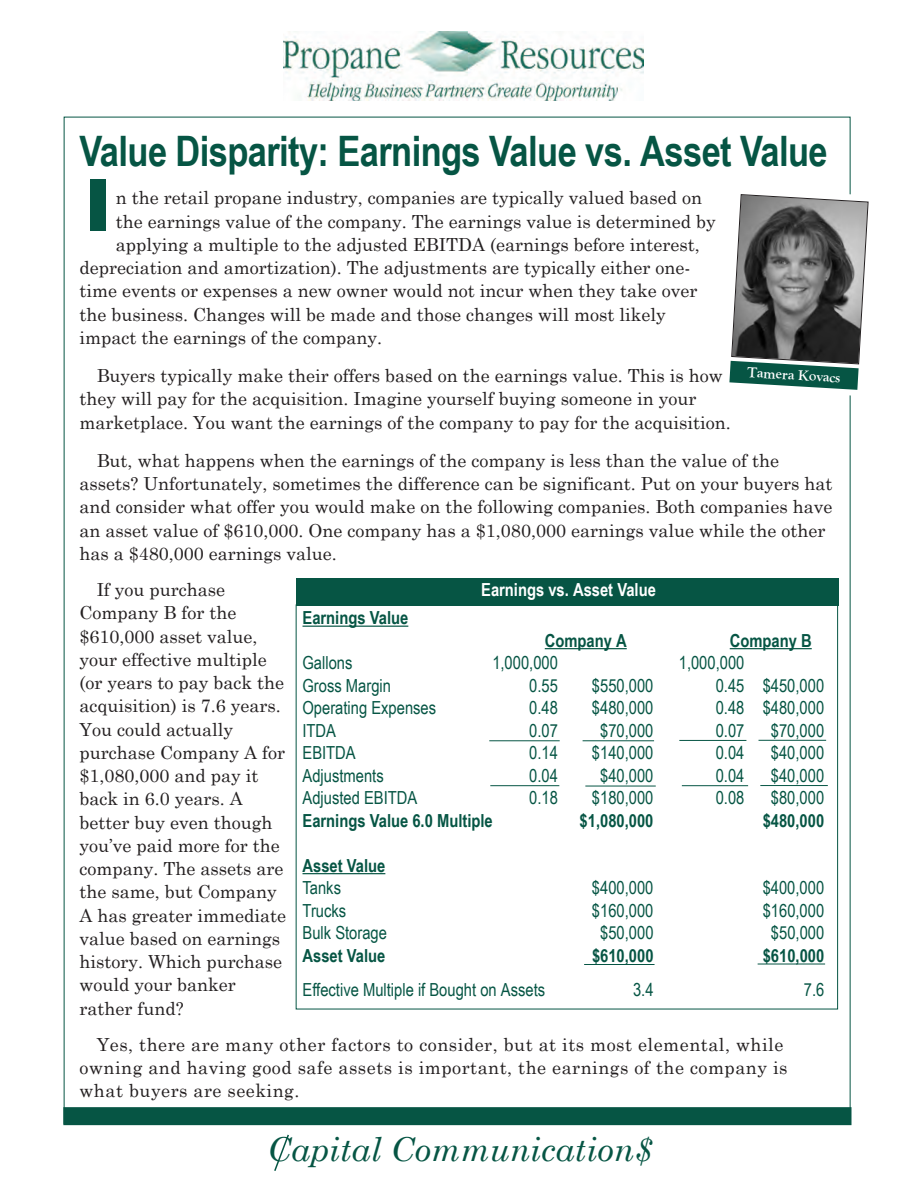
<style>
.page{position:relative;width:918px;height:1188px;background:#fff}
.page>*{position:absolute;margin:0;border:0;box-sizing:border-box;transform-origin:0 0}
.t1{font:900 72px "Arial";color:#065544}
.t2{font:700 42px "Arial Narrow";letter-spacing:-.015em;color:#065544}
.t3{font:italic 33px "Century Schoolbook";color:#065544}
.t4{font:18px/23.2px "Century Schoolbook";color:#231f20}
.t5{font:18px "Arial Narrow";color:#065544}
.t6{font:18px/23.2px "Century Schoolbook";letter-spacing:.03em;color:#231f20}
.t7{font:700 18px "Arial Narrow";color:#065544}
.t8{font:700 18px "Arial Narrow";color:#fff}
.t9{font:700 15px "Goudy Old Style T";color:#fff}
</style>
<div class="page">
<img style="left:283px;top:31px;width:360px;height:69px">
<div style="left:63px;top:1107px;width:789px;height:18px;background:#065544"></div>
<svg style="left:274px;top:1134px;width:15px;height:37px"></svg>
<hr style="left:303px;top:626px;width:105px;height:1px;background:#065544">
<hr style="left:545px;top:648px;width:82px;height:1px;background:#065544">
<hr style="left:730px;top:648px;width:82px;height:1px;background:#065544">
<hr style="left:303px;top:873px;width:82px;height:1px;background:#065544">
<div style="left:296px;top:578px;width:543px;height:28px;background:#065544"></div>
<svg style="left:729px;top:194px;width:140px;height:202px"></svg>
<hr style="left:489px;top:740px;width:71px;height:1px;background:#065544">
<hr style="left:490px;top:785px;width:69px;height:1px;background:#065544">
<hr style="left:682px;top:785px;width:66px;height:1px;background:#065544">
<hr style="left:679px;top:740px;width:67px;height:1px;background:#065544">
<hr style="left:585px;top:786px;width:71px;height:1px;background:#065544">
<hr style="left:583px;top:740px;width:71px;height:1px;background:#065544">
<hr style="left:760px;top:785px;width:68px;height:1px;background:#065544">
<hr style="left:759px;top:740px;width:67px;height:1px;background:#065544">
<hr style="left:584px;top:964px;width:71px;height:1px;background:#065544">
<hr style="left:758px;top:964px;width:67px;height:1px;background:#065544">
<h2 class="t2" style="left:79px;top:127px;width:750px">Value Disparity: Earnings Value vs. Asset Value</h2>
<p class="t4" style="left:116px;top:186px;width:588px">n the retail propane industry, companies are typically valued based on</p>
<p class="t4" style="left:116px;top:209px;width:602px">the earnings value of the company. The earnings value is determined by</p>
<p class="t4" style="left:116px;top:232px;width:586px">applying a multiple to the adjusted eBiTDA (earnings before interest,</p>
<p class="t4" style="left:79px;top:256px;width:613px">depreciation and amortization). The adjustments are typically either one-</p>
<p class="t4" style="left:79px;top:279px;width:620px">time events or expenses a new owner would not incur when they take over</p>
<p class="t4" style="left:79px;top:302px;width:588px">the business. changes will be made and those changes will most likely</p>
<p class="t4" style="left:79px;top:325px;width:304px">impact the earnings of the company.</p>
<p class="t4" style="left:79px;top:364px;width:653px;text-indent:17px">Buyers typically make their offers based on the earnings value. This is how they will pay for the acquisition. imagine yourself buying someone in your marketplace. You want the earnings of the company to pay for the acquisition.</p>
<p class="t4" style="left:79px;top:448px;width:755px;text-indent:17px">But, what happens when the earnings of the company is less than the value of the assets? unfortunately, sometimes the difference can be significant. put on your buyers hat and consider what offer you would make on the following companies. Both companies have an asset value of $610,000. one company has a $1,080,000 earnings value while the other has a $480,000 earnings value.</p>
<p class="t4" style="left:79px;top:578px;width:208px;text-indent:17px">if you purchase company B for the $610,000 asset value, your effective multiple (or years to pay back the acquisition) is 7.6 years.<br>You could actually purchase company A for $1,080,000 and pay it back in 6.0 years. A better buy even though you’ve paid more for the company. The assets are the same, but company<br>A has greater immediate value based on earnings history. Which purchase would your banker rather fund?</p>
<p class="t6" style="left:79px;top:1032px;width:710px;text-indent:17px">Yes, there are many other factors to consider, but at its most elemental, while owning and having good safe assets is important, the earnings of the company is what buyers are seeking.</p>
<h3 class="t3" style="left:268px;top:1129px;width:386px">Capital Communication$</h3>
<h1 class="t1" style="left:84px;top:151px;width:30px">I</h1>
<p class="t9" style="left:748px;top:364px;width:95px;rotate:3deg">Tamera Kovacs</p>
<p class="t8" style="left:481px;top:579px;width:176px">Earnings vs. Asset Value</p>
<p class="t7" style="left:303px;top:608px;width:107px">Earnings Value</p>
<p class="t7" style="left:545px;top:630px;width:84px">Company A</p>
<p class="t7" style="left:730px;top:630px;width:84px">Company B</p>
<p class="t5" style="left:303px;top:653px;width:52px">Gallons</p>
<p class="t5" style="left:492px;top:653px;width:67px">1,000,000</p>
<p class="t5" style="left:679px;top:653px;width:67px">1,000,000</p>
<p class="t5" style="left:303px;top:675px;width:90px">Gross Margin</p>
<p class="t5" style="left:529px;top:675px;width:30px">0.55</p>
<p class="t5" style="left:592px;top:675px;width:63px">$550,000</p>
<p class="t5" style="left:716px;top:675px;width:110px">0.45 $450,000</p>
<p class="t5" style="left:303px;top:698px;width:135px">Operating Expenses</p>
<p class="t5" style="left:529px;top:698px;width:30px">0.48</p>
<p class="t5" style="left:592px;top:698px;width:63px">$480,000</p>
<p class="t5" style="left:716px;top:698px;width:110px">0.48 $480,000</p>
<p class="t5" style="left:303px;top:720px;width:35px">ITDA</p>
<p class="t5" style="left:529px;top:720px;width:30px">0.07</p>
<p class="t5" style="left:600px;top:720px;width:55px">$70,000</p>
<p class="t5" style="left:716px;top:720px;width:30px">0.07</p>
<p class="t5" style="left:771px;top:720px;width:55px">$70,000</p>
<p class="t5" style="left:303px;top:743px;width:55px">EBITDA</p>
<p class="t5" style="left:529px;top:743px;width:30px">0.14</p>
<p class="t5" style="left:592px;top:743px;width:63px">$140,000</p>
<p class="t5" style="left:716px;top:743px;width:30px">0.04</p>
<p class="t5" style="left:771px;top:743px;width:55px">$40,000</p>
<p class="t5" style="left:303px;top:765px;width:83px">Adjustments</p>
<p class="t5" style="left:529px;top:765px;width:30px">0.04</p>
<p class="t5" style="left:600px;top:765px;width:55px">$40,000</p>
<p class="t5" style="left:716px;top:765px;width:30px">0.04</p>
<p class="t5" style="left:771px;top:765px;width:55px">$40,000</p>
<p class="t5" style="left:303px;top:788px;width:116px">Adjusted EBITDA</p>
<p class="t5" style="left:529px;top:788px;width:30px">0.18</p>
<p class="t5" style="left:592px;top:788px;width:63px">$180,000</p>
<p class="t5" style="left:716px;top:788px;width:30px">0.08</p>
<p class="t5" style="left:771px;top:788px;width:55px">$80,000</p>
<p class="t7" style="left:303px;top:810px;width:192px">Earnings Value 6.0 Multiple</p>
<p class="t7" style="left:580px;top:810px;width:75px">$1,080,000</p>
<p class="t7" style="left:763px;top:810px;width:63px">$480,000</p>
<p class="t7" style="left:303px;top:855px;width:84px">Asset Value</p>
<p class="t5" style="left:303px;top:878px;width:40px">Tanks</p>
<p class="t5" style="left:592px;top:878px;width:63px">$400,000</p>
<p class="t5" style="left:763px;top:878px;width:63px">$400,000</p>
<p class="t5" style="left:303px;top:900px;width:45px">Trucks</p>
<p class="t5" style="left:592px;top:900px;width:63px">$160,000</p>
<p class="t5" style="left:763px;top:900px;width:63px">$160,000</p>
<p class="t5" style="left:303px;top:923px;width:86px">Bulk Storage</p>
<p class="t5" style="left:600px;top:923px;width:55px">$50,000</p>
<p class="t5" style="left:771px;top:923px;width:55px">$50,000</p>
<p class="t7" style="left:303px;top:945px;width:84px">Asset Value</p>
<p class="t7" style="left:592px;top:945px;width:63px">$610,000</p>
<p class="t7" style="left:763px;top:945px;width:63px">$610,000</p>
<p class="t5" style="left:303px;top:980px;width:244px">Effective Multiple if Bought on Assets</p>
<p class="t5" style="left:633px;top:980px;width:22px">3.4</p>
<p class="t5" style="left:804px;top:980px;width:22px">7.6</p>
</div>
